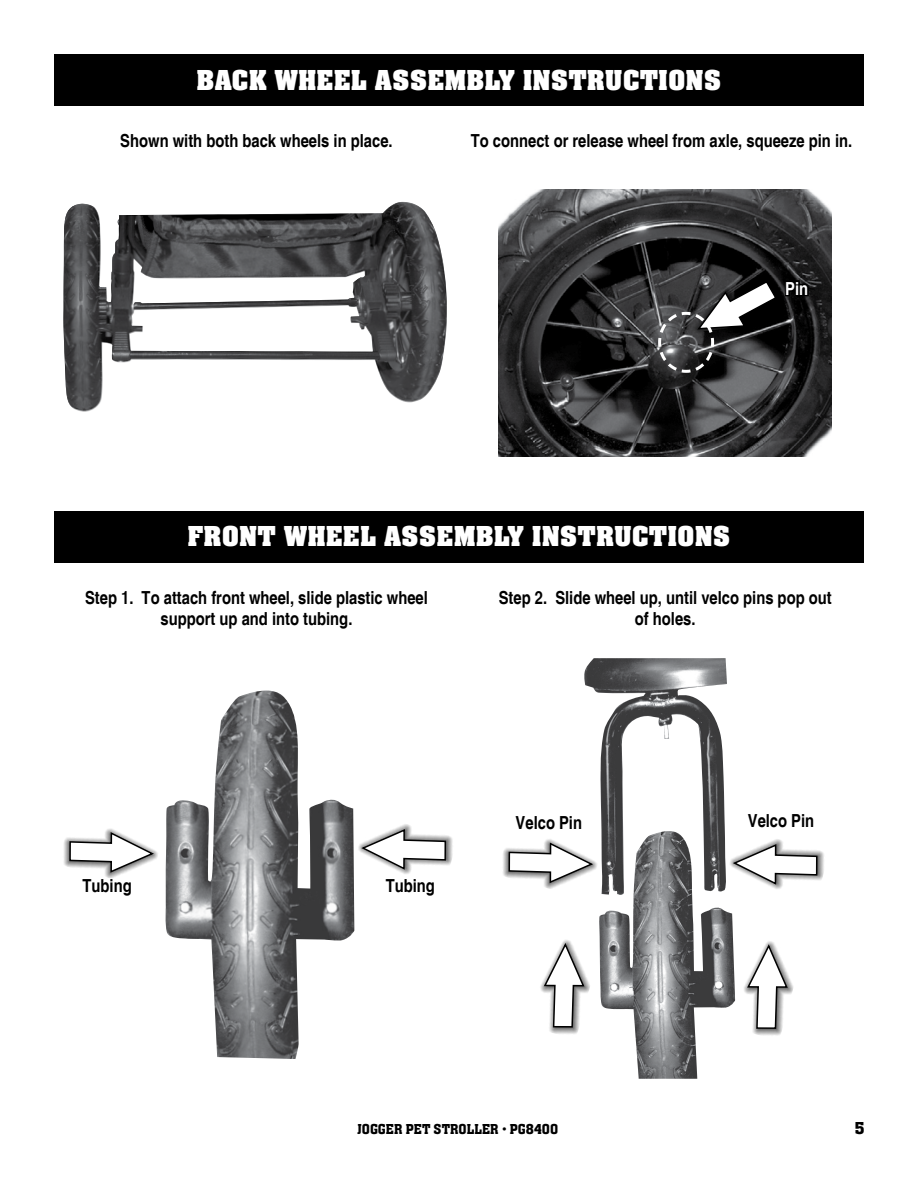
<style>
.page{position:relative;width:918px;height:1188px;background:#fff}
.page>*{position:absolute;margin:0;border:0;box-sizing:border-box;transform-origin:0 0}
.t1{font:700 30px "Aachen Std";color:#fff}
.t2{font:700 condensed 18px/21.6px "Helvetica";color:#000;text-align:center}
.t3{font:700 condensed 18px "Helvetica";color:#fff}
.t4{font:500 18px "Aachen Std";color:#000}
.t5{font:500 15px "Aachen Std";color:#000}
</style>
<div class="page">
<div style="left:54px;top:54px;width:810px;height:52px;background:#000"></div>
<img style="left:63px;top:202px;width:384px;height:210px">
<img style="left:498px;top:189px;width:333px;height:268px">
<div style="left:54px;top:511px;width:810px;height:52px;background:#000"></div>
<img style="left:165px;top:690px;width:189px;height:369px">
<svg style="left:165px;top:690px;width:46px;height:101px"></svg>
<svg style="left:310px;top:690px;width:44px;height:100px"></svg>
<svg style="left:352px;top:813px;width:101px;height:73px"></svg>
<svg style="left:64px;top:828px;width:94px;height:51px"></svg>
<svg style="left:735px;top:941px;width:58px;height:95px"></svg>
<svg style="left:540px;top:940px;width:43px;height:94px"></svg>
<img style="left:583px;top:658px;width:152px;height:421px">
<svg style="left:724px;top:828px;width:100px;height:73px"></svg>
<svg style="left:503px;top:826px;width:100px;height:74px"></svg>
<svg style="left:657px;top:272px;width:153px;height:102px;background:#464647"></svg>
<h1 class="t1" style="left:197px;top:63px;width:526px">BACK WHEEL ASSEMBLY INSTRUCTIONS</h1>
<p class="t2" style="left:120px;top:131px;width:274px">Shown with both back wheels in place.</p>
<p class="t2" style="left:471px;top:131px;width:383px">To connect or release wheel from axle, squeeze pin in.</p>
<p class="t3" style="left:785px;top:278px;width:24px">Pin</p>
<h1 class="t1" style="left:187px;top:520px;width:545px">FRONT WHEEL ASSEMBLY INSTRUCTIONS</h1>
<p class="t2" style="left:85px;top:587px;width:344px">Step 1. To attach front wheel, slide plastic wheel support up and into tubing.</p>
<p class="t2" style="left:499px;top:587px;width:335px">Step 2. Slide wheel up, until velco pins pop out of holes.</p>
<p class="t2" style="left:83px;top:875px;width:51px">Tubing</p>
<p class="t2" style="left:386px;top:875px;width:51px">Tubing</p>
<p class="t2" style="left:516px;top:812px;width:68px">Velco Pin</p>
<p class="t2" style="left:748px;top:810px;width:68px">Velco Pin</p>
<p class="t5" style="left:357px;top:1121px;width:202px">JOGGER PET STROLLER • PG8400</p>
<p class="t4" style="left:855px;top:1118px;width:11px">5</p>
</div>
